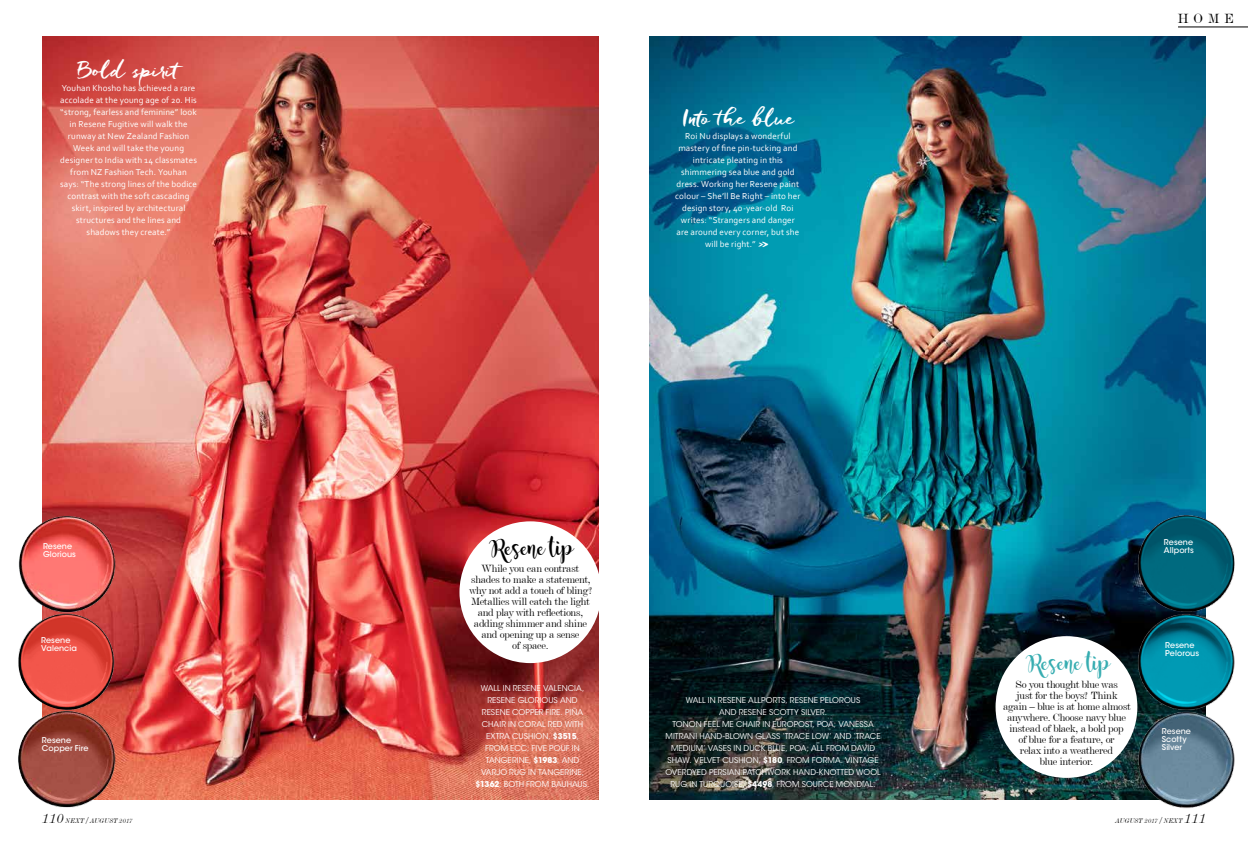
<style>
.page{position:relative;width:1248px;height:842px;background:#fff}
.page>*{position:absolute;margin:0;border:0;box-sizing:border-box;transform-origin:0 0}
.t1{font:22px "Freeland";letter-spacing:-.005em;color:#fff}
.t2{font:20px "Freeland";color:#fff}
.t3{font:17px "Magnolia Sky";letter-spacing:-.005em;color:#000}
.t4{font:17px "Magnolia Sky";letter-spacing:-.005em;color:#37adb1}
.t5{font:14px "De Vinne BT";color:#000}
.t6{font:11px/11px "De Vinne BT";letter-spacing:-.025em;color:#000;text-align:center}
.t7{font:9px/12px "Corbel";letter-spacing:.015em;color:#fff;text-align:center}
.t8{font:8px/12px "ITC Avant Garde Std";letter-spacing:.005em;color:#fff;text-align:center}
.t9{font:500 8px/8px "ITC Avant Garde Std";letter-spacing:.005em;color:#fff}
.t10{font:italic 7px "De Vinne BT";letter-spacing:-.005em;color:#000}
.s1{font-weight:700}
.s2{font-size:15px}
.s3{font-size:9px}
</style>
<div class="page">
<img style="left:649px;top:37px;width:556px;height:762px">
<img style="left:43px;top:37px;width:555px;height:762px">
<img style="left:18px;top:515px;width:100px;height:98px">
<img style="left:1132px;top:509px;width:103px;height:102px">
<img style="left:18px;top:710px;width:99px;height:98px">
<img style="left:1133px;top:715px;width:102px;height:94px">
<img style="left:17px;top:608px;width:103px;height:102px;border-radius:51px">
<img style="left:1130px;top:611px;width:105px;height:104px">
<hr style="left:1177px;top:27px;width:70px;height:1px;background:#000">
<div style="left:459px;top:521px;width:142px;height:142px;background:#fff;border-radius:50%"></div>
<div style="left:995px;top:636px;width:142px;height:142px;background:#fff;border-radius:50%"></div>
<h1 class="t1" style="left:78px;top:56px;width:103px">Bold spirit</h1>
<p class="t7" style="left:60px;top:82px;width:138px">Youhan Khosho has achieved a rare accolade at the young age of 20. His “strong, fearless and feminine” look in Resene Fugitive will walk the runway at New Zealand Fashion<br>Week and will take the young designer to India with 14 classmates from NZ Fashion Tech. Youhan says: “The strong lines of the bodice contrast with the soft cascading skirt, inspired by architectural structures and the lines and shadows they create.”</p>
<p class="t9" style="left:43px;top:542px;width:34px">Resene<br>Glorious</p>
<p class="t9" style="left:41px;top:636px;width:37px">Resene<br>Valencia</p>
<p class="t9" style="left:42px;top:736px;width:48px">Resene<br>Copper Fire</p>
<h1 class="t1" style="left:681px;top:104px;width:114px">Into the blue</h1>
<p class="t7" style="left:685px;top:130px;width:107px">Roi Nu displays a wonderful</p>
<p class="t7" style="left:678px;top:142px;width:121px">mastery of fine pin-tucking and</p>
<p class="t7" style="left:692px;top:154px;width:91px">intricate pleating in this</p>
<p class="t7" style="left:681px;top:166px;width:115px">shimmering sea blue and gold</p>
<p class="t7" style="left:676px;top:178px;width:124px">dress. Working her Resene paint</p>
<p class="t7" style="left:675px;top:190px;width:127px">colour – She’ll Be Right – into her</p>
<p class="t7" style="left:682px;top:202px;width:113px">design story, 40-year-old Roi</p>
<p class="t7" style="left:681px;top:214px;width:115px">writes: “Strangers and danger</p>
<p class="t7" style="left:676px;top:226px;width:124px">are around every corner, but she</p>
<p class="t7" style="left:705px;top:238px;width:52px">will be right.”</p>
<h2 class="t2" style="left:757px;top:231px;width:15px">»</h2>
<h3 class="t3" style="left:493px;top:539px;width:84px">Resene tip</h3>
<p class="t6" style="left:469px;top:562px;width:125px">While you can contrast shades to make a statement, why not add a touch of bling?<br>Metallics will catch the light and play with reflections, adding shimmer and shine and opening up a sense<br>of space.</p>
<p class="t8" style="left:475px;top:683px;width:115px">WALL IN RESENE VALENCIA,<br>RESENE GLORIOUS AND<br>RESENE COPPER FIRE. PIÑA<br>CHAIR IN CORAL RED WITH<br>EXTRA CUSHION, <span class="s1">$3515</span>,<br>FROM ECC; FIVE POUF IN<br>TANGERINE, <span class="s1">$1983</span>; AND<br>VARJO RUG IN TANGERINE, <span class="s1">$1362</span>; BOTH FROM BAUHAUS.</p>
<p class="t8" style="left:665px;top:695px;width:217px">WALL IN RESENE ALLPORTS, RESENE PELOROUS<br>AND RESENE SCOTTY SILVER.<br>TONON FEEL ME CHAIR IN EUROPOST, POA; VANESSA MITRANI HAND-BLOWN GLASS ‘TRACE LOW’ AND ‘TRACE MEDIUM’ VASES IN DUCK BLUE, POA; ALL FROM DAVID SHAW. VELVET CUSHION, <span class="s1">$180</span>, FROM FORMA. VINTAGE OVERDYED PERSIAN PATCHWORK HAND-KNOTTED WOOL RUG IN TURQUOISE, <span class="s1">$4498</span>, FROM SOURCE MONDIAL.</p>
<h3 class="t5" style="left:1177px;top:10px;width:58px">HOME</h3>
<p class="t9" style="left:1163px;top:538px;width:32px">Resene<br>Allports</p>
<h3 class="t4" style="left:1030px;top:654px;width:84px">Resene tip</h3>
<p class="t6" style="left:1003px;top:678px;width:129px">So you thought blue was<br>just for the boys? Think again – blue is at home almost anywhere. Choose navy blue instead of black, a bold pop<br>of blue for a feature, or<br>relax into a weathered<br>blue interior.</p>
<p class="t9" style="left:1165px;top:641px;width:35px">Resene<br>Pelorous</p>
<p class="t9" style="left:1161px;top:727px;width:31px">Resene<br>Scotty<br>Silver</p>
<p class="t10" style="left:42px;top:817px;width:92px"><span class="s2">110</span> NEXT <span class="s3">/</span> AUGUST 2017</p>
<p class="t10" style="left:1115px;top:817px;width:92px">AUGUST 2017 <span class="s3">/</span> NEXT <span class="s2">111</span></p>
</div>
